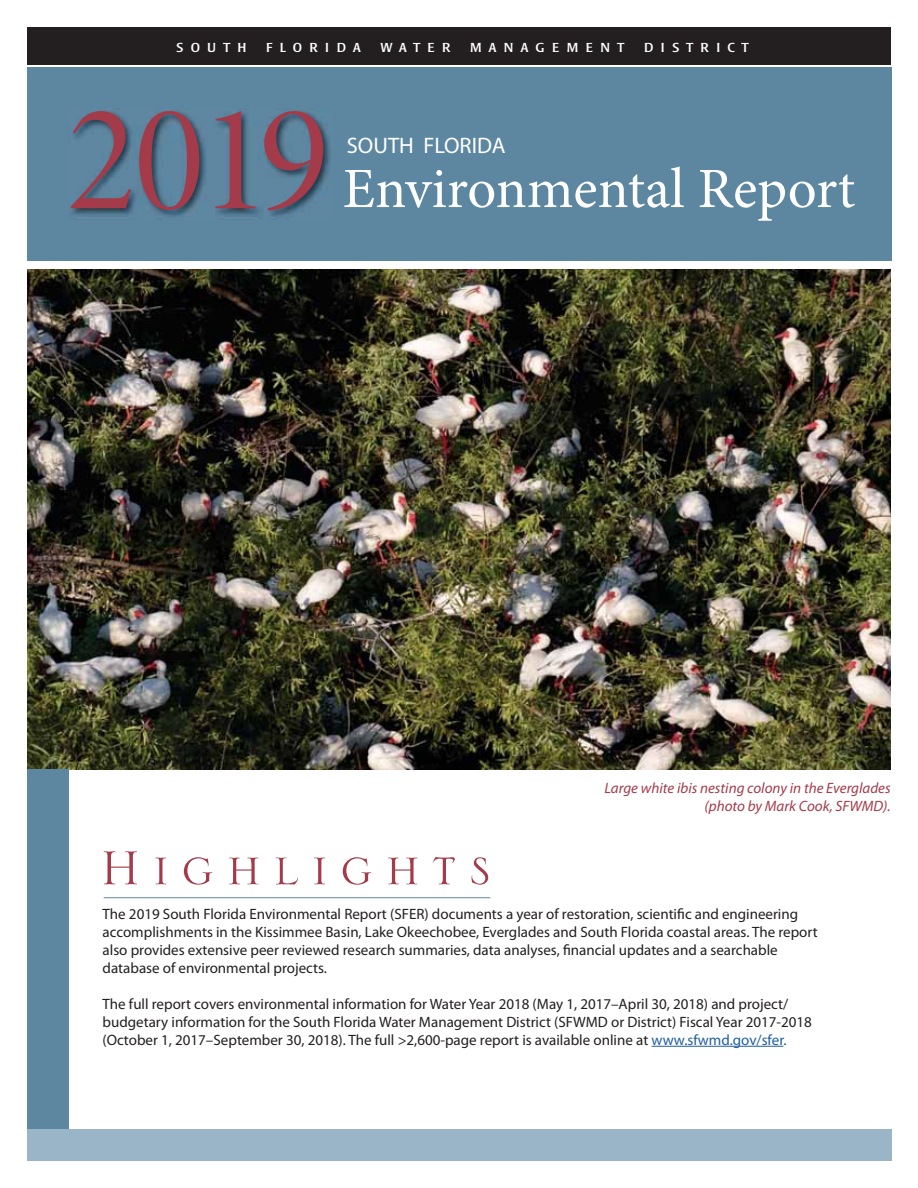
<style>
.page{position:relative;width:918px;height:1188px;background:#fff}
.page>*{position:absolute;margin:0;border:0;box-sizing:border-box;transform-origin:0 0}
.t1{font:153.15px "Minion Pro Disp";color:#a33b4a}
.t2{font:63px "Serlio LT Std";letter-spacing:.2em;color:#a33b4a}
.t3{font:57px "Minion Pro";color:#fff}
.t4{font:22.5px "Myriad Pro";color:#fff}
.t5{font:15px/18px "Myriad Pro";color:#231f20}
.t6{font:italic 15px/18px "Myriad Pro";color:#a33b4a;text-align:right}
.t7{font:condensed 12.9px "Poppl Laudatio";letter-spacing:.47em;color:#fff;scale:1.2 1}
.s1{color:#215e9e}
.s2{color:#005a9c}
</style>
<div class="page">
<img style="left:28px;top:269px;width:863px;height:501px">
<div style="left:27px;top:66px;width:864px;height:195px;background:#5d87a1"></div>
<hr style="left:23px;top:64px;width:872px;height:3px;background:#fff">
<img style="left:72px;top:111px;width:258px;height:106px">
<div style="left:27px;top:770px;width:41px;height:391px;background:#5d87a1"></div>
<hr style="left:104px;top:897px;width:386px;height:1px;background:#5d87a1">
<div style="left:28px;top:27px;width:863px;height:37px;background:#231f20"></div>
<hr style="left:652px;top:1046px;width:131px;height:1px;background:#215e9e">
<div style="left:27px;top:1130px;width:864px;height:31px;background:#9bb5c8"></div>
<p class="t7" style="left:176px;top:42px;width:60px">SOUTH</p>
<p class="t7" style="left:266px;top:42px;width:80px">FLORIDA</p>
<p class="t7" style="left:380px;top:42px;width:60px">WATER</p>
<p class="t7" style="left:470px;top:42px;width:130px">MANAGEMENT</p>
<p class="t7" style="left:644px;top:42px;width:89px">DISTRICT</p>
<h1 class="t1" style="left:67px;top:66px;width:264px">2019</h1>
<h3 class="t4" style="left:347px;top:137px;width:160px">SOUTH FLORIDA</h3>
<h3 class="t3" style="left:343px;top:166px;width:514px">Environmental Report</h3>
<p class="t6" style="left:604px;top:780px;width:288px">Large white ibis nesting colony in the Everglades (photo by Mark Cook, SFWMD).</p>
<h2 class="t2" style="left:100px;top:826px;width:393px">Highlights</h2>
<p class="t5" style="left:103px;top:906px;width:717px">The 2019 South Florida Environmental Report (SFER) documents a year of restoration, scientific and engineering accomplishments in the Kissimmee Basin, Lake Okeechobee, Everglades and South Florida coastal areas. The report also provides extensive peer reviewed research summaries, data analyses, financial updates and a searchable database of environmental projects.</p>
<p class="t5" style="left:103px;top:996px;width:711px">The full report covers environmental information for Water Year 2018 (May 1, 2017–April 30, 2018) and project/ budgetary information for the South Florida Water Management District (SFWMD or District) Fiscal Year 2017-2018 (October 1, 2017–September 30, 2018). The full &gt;2,600-page report is available online at <span class="s1">www.sfwmd.gov/sfer</span><span class="s2">.</span></p>
</div>
